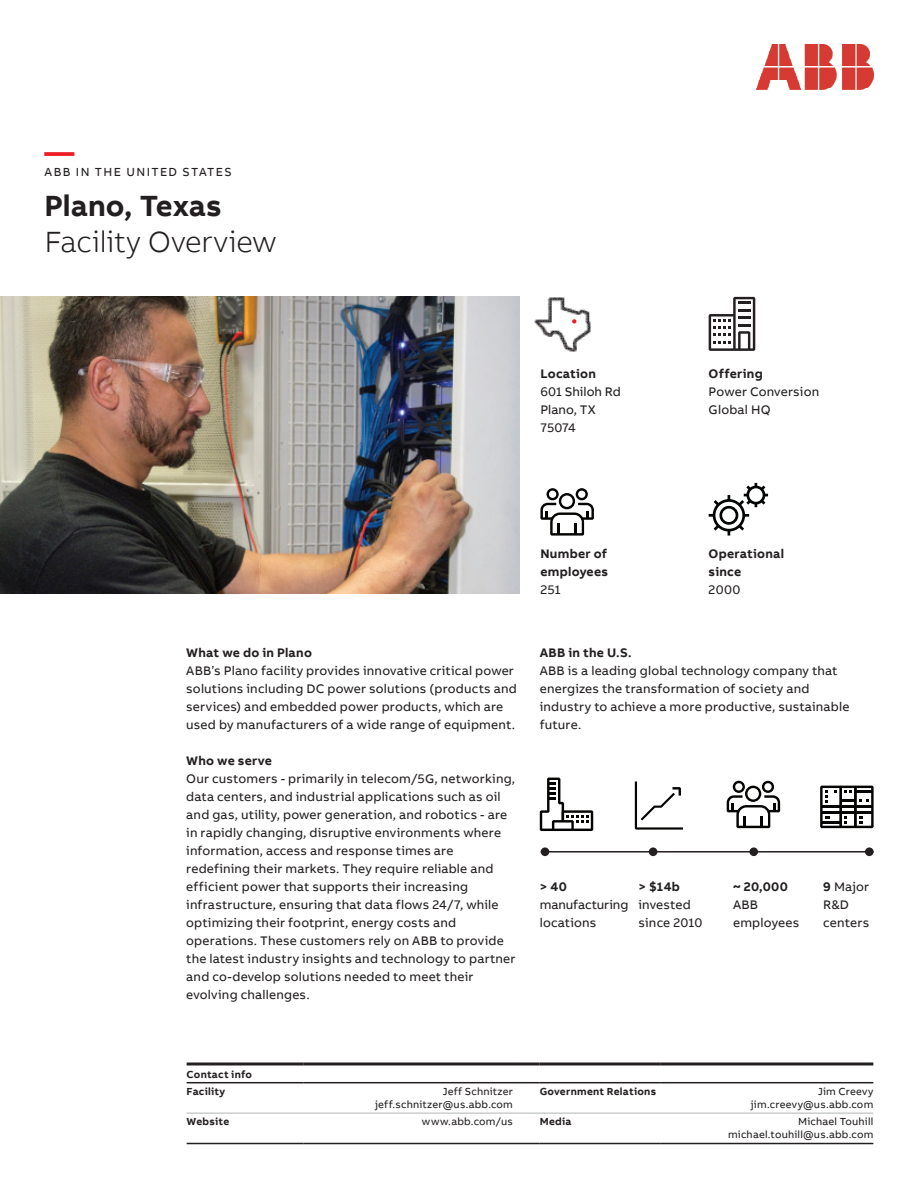
<style>
.page{position:relative;width:918px;height:1188px;background:#fff}
.page>*{position:absolute;margin:0;border:0;box-sizing:border-box;transform-origin:0 0}
.t1{font:300 30px "AB Bvoice";letter-spacing:-.005em;color:#231f20}
.t2{font:700 30px "AB Bvoice";color:#231f20}
.t3{font:700 30px "AB Bvoice";color:#ee1c28}
.t4{font:12.75px/18px "AB Bvoice";letter-spacing:.015em;color:#231f20}
.t5{font:700 12.75px/18px "AB Bvoice";letter-spacing:.02em;color:#231f20}
.t6{font:12.75px/18px "AB Bvoice";letter-spacing:-.005em;color:#231f20}
.t7{font:12px "AB Bvoice";letter-spacing:.12em;color:#231f20}
.t8{font:10.5px/13.5px "AB Bvoice";letter-spacing:.02em;color:#231f20;text-align:right}
.t9{font:700 10.5px/17px "AB Bvoice";letter-spacing:.025em;color:#231f20}
.s1{font-weight:700}
</style>
<div class="page">
<img style="left:0;top:297px;width:519px;height:297px">
<img style="left:757px;top:45px;width:116px;height:44px">
<svg style="left:540px;top:488px;width:54px;height:48px"></svg>
<img style="left:534px;top:297px;width:57px;height:55px">
<svg style="left:572px;top:319px;width:4px;height:5px"></svg>
<svg style="left:709px;top:483px;width:59px;height:53px"></svg>
<svg style="left:727px;top:781px;width:53px;height:47px"></svg>
<svg style="left:820px;top:786px;width:54px;height:42px"></svg>
<svg style="left:540px;top:778px;width:53px;height:53px"></svg>
<svg style="left:635px;top:781px;width:48px;height:49px"></svg>
<hr style="left:541px;top:851px;width:333px;height:2px;background:#231f20">
<div style="left:541px;top:847px;width:8px;height:9px;background:#231f20;border-radius:50%"></div>
<div style="left:649px;top:847px;width:8px;height:9px;background:#231f20;border-radius:50%"></div>
<div style="left:749px;top:847px;width:9px;height:9px;background:#231f20;border-radius:50%"></div>
<div style="left:865px;top:847px;width:9px;height:9px;background:#231f20;border-radius:50%"></div>
<hr style="left:187px;top:1082px;width:117px;height:1px;background:#231f20">
<hr style="left:304px;top:1082px;width:209px;height:1px;background:#231f20">
<hr style="left:187px;top:1062px;width:117px;height:3px;background:#231f20">
<hr style="left:304px;top:1062px;width:209px;height:3px;background:#231f20">
<hr style="left:513px;top:1062px;width:27px;height:3px;background:#231f20">
<hr style="left:540px;top:1062px;width:121px;height:3px;background:#231f20">
<hr style="left:661px;top:1062px;width:212px;height:3px;background:#231f20">
<hr style="left:187px;top:1143px;width:117px;height:1px;background:#231f20">
<hr style="left:304px;top:1143px;width:209px;height:1px;background:#231f20">
<hr style="left:187px;top:1113px;width:117px;height:1px;background:#b2b3b7">
<hr style="left:304px;top:1113px;width:209px;height:1px;background:#b2b3b7">
<svg style="left:513px;top:1113px;width:27px;height:1px"></svg>
<hr style="left:540px;top:1113px;width:121px;height:1px;background:#b2b3b7">
<hr style="left:661px;top:1113px;width:212px;height:1px;background:#b2b3b7">
<svg style="left:513px;top:1082px;width:27px;height:1px"></svg>
<hr style="left:540px;top:1082px;width:121px;height:1px;background:#231f20">
<hr style="left:661px;top:1082px;width:212px;height:1px;background:#231f20">
<svg style="left:513px;top:1143px;width:27px;height:1px"></svg>
<hr style="left:540px;top:1143px;width:121px;height:1px;background:#231f20">
<hr style="left:661px;top:1143px;width:212px;height:1px;background:#231f20">
<svg style="left:709px;top:297px;width:46px;height:54px"></svg>
<h1 class="t3" style="left:45px;top:132px;width:31px">—</h1>
<p class="t7" style="left:45px;top:165px;width:189px">ABB IN THE UNITED STATES</p>
<h1 class="t2" style="left:45px;top:186px;width:179px">Plano, Texas</h1>
<h1 class="t1" style="left:45px;top:224px;width:233px">Facility Overview</h1>
<p class="t5" style="left:540px;top:364px;width:57px">Location</p>
<p class="t4" style="left:540px;top:382px;width:82px">601 Shiloh Rd<br>Plano, TX<br>75074</p>
<p class="t5" style="left:709px;top:364px;width:56px">Offering</p>
<p class="t4" style="left:709px;top:382px;width:112px">Power Conversion<br>Global HQ</p>
<p class="t5" style="left:186px;top:643px;width:127px">What we do in Plano</p>
<p class="t4" style="left:186px;top:661px;width:332px">ABB’s Plano facility provides innovative critical power solutions including DC power solutions (products and services) and embedded power products, which are used by manufacturers of a wide range of equipment.</p>
<p class="t5" style="left:186px;top:751px;width:87px">Who we serve</p>
<p class="t4" style="left:186px;top:769px;width:331px">Our customers - primarily in telecom/5G, networking, data centers, and industrial applications such as oil and gas, utility, power generation, and robotics - are in rapidly changing, disruptive environments where information, access and response times are redefining their markets. They require reliable and efficient power that supports their increasing infrastructure, ensuring that data flows 24/7, while optimizing their footprint, energy costs and operations. These customers rely on ABB to provide the latest industry insights and technology to partner and co-develop solutions needed to meet their evolving challenges.</p>
<p class="t5" style="left:540px;top:544px;width:69px">Number of employees</p>
<p class="t4" style="left:540px;top:580px;width:22px">251</p>
<p class="t5" style="left:709px;top:544px;width:77px">Operational since</p>
<p class="t4" style="left:709px;top:580px;width:33px">2000</p>
<p class="t5" style="left:540px;top:643px;width:93px">ABB in the U.S.</p>
<p class="t4" style="left:540px;top:661px;width:311px">ABB is a leading global technology company that energizes the transformation of society and industry to achieve a more productive, sustainable future.</p>
<p class="t5" style="left:540px;top:877px;width:29px">&gt; 40</p>
<p class="t6" style="left:540px;top:895px;width:90px">manufacturing locations</p>
<p class="t5" style="left:639px;top:877px;width:43px">&gt; $14b</p>
<p class="t4" style="left:639px;top:895px;width:65px">invested since 2010</p>
<p class="t5" style="left:733px;top:877px;width:56px">~ 20,000</p>
<p class="t4" style="left:733px;top:895px;width:68px">ABB employees</p>
<p class="t4" style="left:823px;top:877px;width:47px"><span class="s1">9</span> Major<br>R&amp;D centers</p>
<p class="t9" style="left:187px;top:1066px;width:67px">Contact info<br>Facility</p>
<p class="t8" style="left:375px;top:1084px;width:139px">Jeff Schnitzer jeff.schnitzer@us.abb.com</p>
<p class="t9" style="left:540px;top:1082px;width:118px">Government Relations</p>
<p class="t8" style="left:751px;top:1084px;width:124px">Jim Creevy jim.creevy@us.abb.com</p>
<p class="t9" style="left:187px;top:1113px;width:44px">Website</p>
<p class="t8" style="left:422px;top:1115px;width:93px">www.abb.com/us</p>
<p class="t9" style="left:540px;top:1113px;width:33px">Media</p>
<p class="t8" style="left:728px;top:1115px;width:147px">Michael Touhill michael.touhill@us.abb.com</p>
</div>
